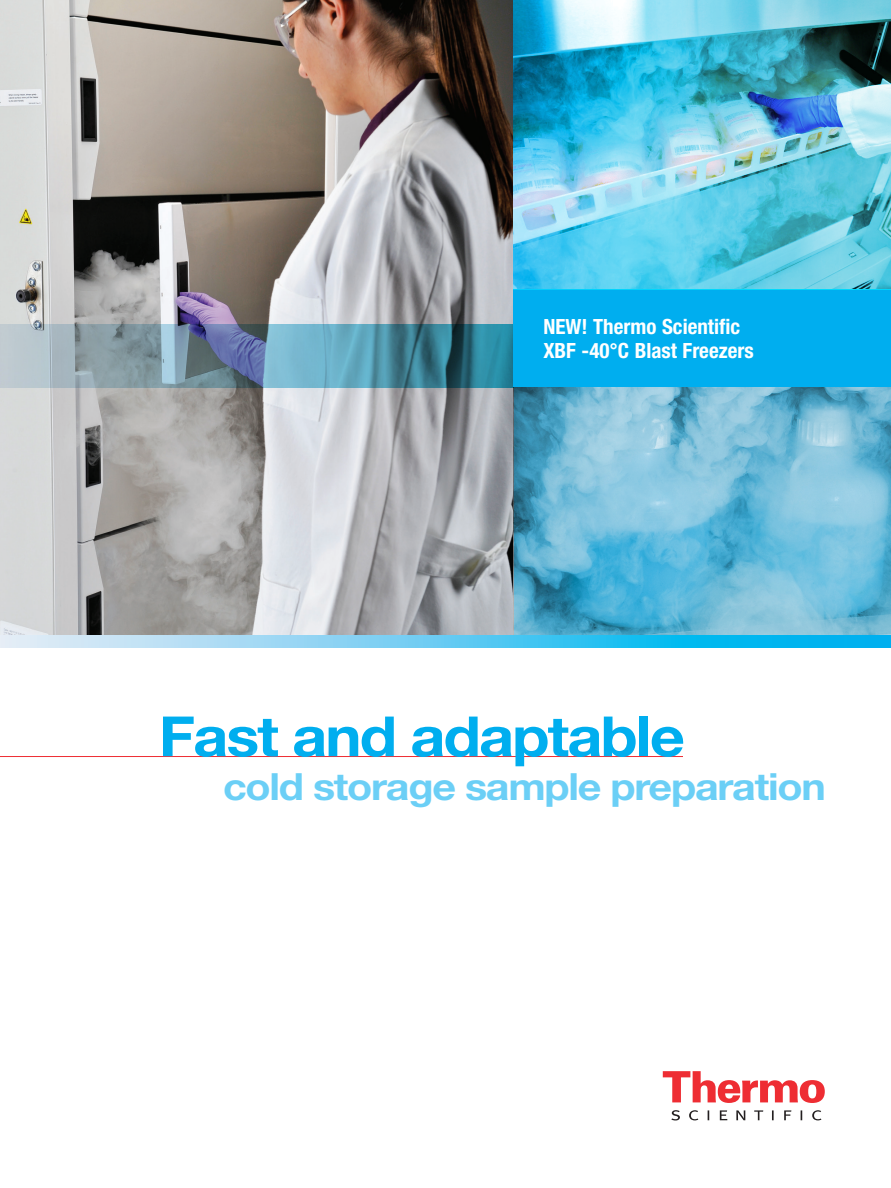
<style>
.page{position:relative;width:891px;height:1188px;background:#fff}
.page>*{position:absolute;margin:0;border:0;box-sizing:border-box;transform-origin:0 0}
.t1{font:700 55.5px "Helvetica Neue LT Std";letter-spacing:-.03em;color:#00aeef;scale:1.1 1}
.t2{font:700 37.5px "Helvetica Neue LT Std";letter-spacing:-.03em;color:#6bcff6;scale:1.1 1}
.t3{font:700 condensed 21px/24px "Helvetica Neue LT Std";color:#fff}
</style>
<div class="page">
<svg style="left:663px;top:1071px;width:162px;height:32px"></svg>
<svg style="left:671px;top:1110px;width:150px;height:10px"></svg>
<hr style="left:0;top:756px;width:683px;height:1px;background:#ee2d33">
<svg style="left:0;top:634px;width:891px;height:14px;background:#67caee"></svg>
<img style="left:0;top:0;width:514px;height:634px">
<svg style="left:0;top:324px;width:514px;height:63px;background:#6b96a8"></svg>
<div style="left:514px;top:289px;width:377px;height:98px;background:#00aeef"></div>
<img style="left:514px;top:0;width:377px;height:289px">
<svg style="left:514px;top:387px;width:377px;height:247px;background:#6db7d4"></svg>
<p class="t3" style="left:543px;top:314px;width:212px">NEW! Thermo Scientific<br>XBF -40°C Blast Freezers</p>
<h1 class="t1" style="left:159px;top:702px;width:480px">Fast and adaptable</h1>
<h2 class="t2" style="left:223px;top:763px;width:550px">cold storage sample preparation</h2>
</div>
